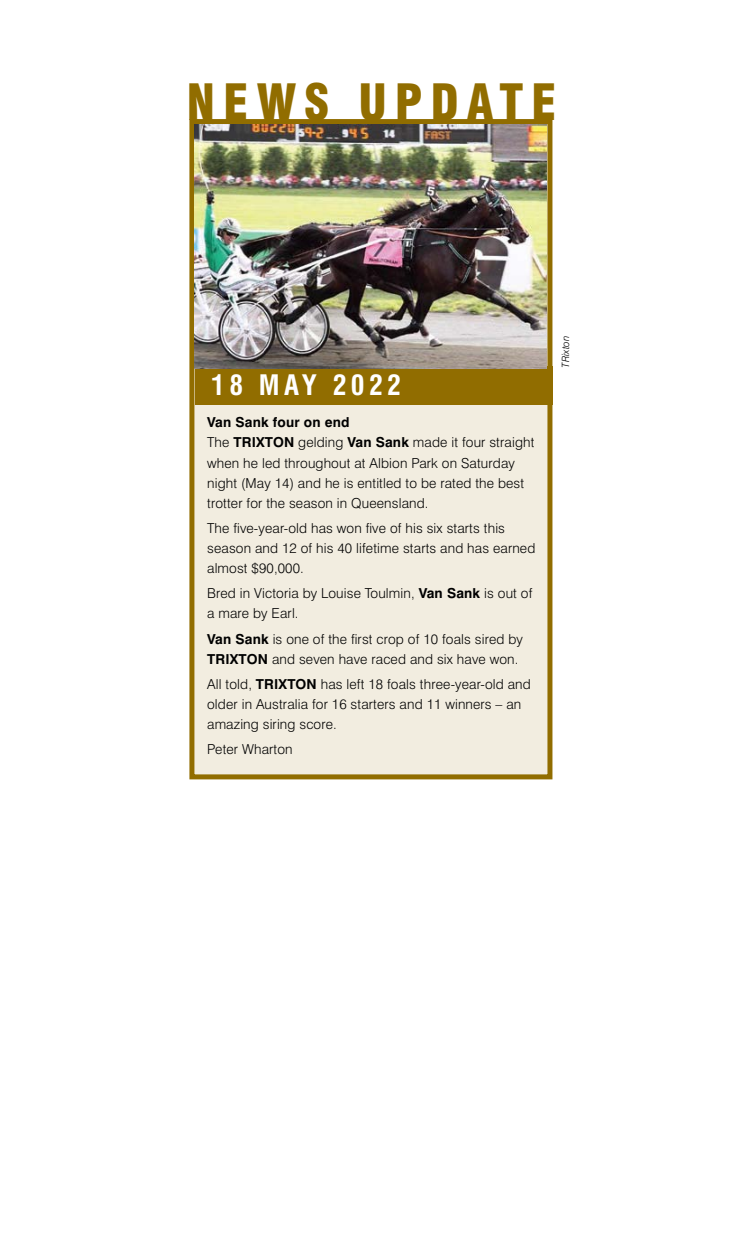
<style>
.page{position:relative;width:745px;height:1241px;background:#fff}
.page>*{position:absolute;margin:0;border:0;box-sizing:border-box;transform-origin:0 0}
.t1{font:900 condensed 48.75px "Swiss 721 BT";letter-spacing:.16em;color:#916d00}
.t2{font:700 condensed 27.5px "Swiss 721 BT";letter-spacing:.16em;color:#fff}
.t3{font:300 13.75px/20px "Swiss 721 BT";letter-spacing:.01em;color:#000}
.t4{font:italic 300 10px "Swiss 721 BT";letter-spacing:.005em;color:#000}
.s1{font-weight:700}
</style>
<div class="page">
<div style="left:189px;top:119px;width:363px;height:660px;background:#f2ede0;border:5px solid #916d00"></div>
<div style="left:195px;top:365px;width:357px;height:39px;background:#916d00"></div>
<img style="left:195px;top:124px;width:351px;height:244px">
<h1 class="t1" style="left:186px;top:73px;width:371px">NEWS UPDATE</h1>
<h2 class="t2" style="left:211px;top:369px;width:191px">18 MAY 2022</h2>
<p class="t3" style="left:207px;top:412px;width:328px"><span class="s1">Van Sank four on end<br></span>The <span class="s1">TRIXTON</span> gelding <span class="s1">Van Sank</span> made it four straight when he led throughout at Albion Park on Saturday night (May 14) and he is entitled to be rated the best trotter for the season in Queensland.</p>
<p class="t3" style="left:207px;top:518px;width:329px">The five-year-old has won five of his six starts this season and 12 of his 40 lifetime starts and has earned almost $90,000.</p>
<p class="t3" style="left:207px;top:583px;width:326px">Bred in Victoria by Louise Toulmin, <span class="s1">Van Sank</span> is out of a mare by Earl.</p>
<p class="t3" style="left:207px;top:628px;width:317px"><span class="s1">Van Sank</span> is one of the first crop of 10 foals sired by<br><span class="s1">TRIXTON</span> and seven have raced and six have won.</p>
<p class="t3" style="left:207px;top:673px;width:325px">All told, <span class="s1">TRIXTON</span> has left 18 foals three-year-old and older in Australia for 16 starters and 11 winners – an amazing siring score.</p>
<p class="t3" style="left:207px;top:739px;width:87px">Peter Wharton</p>
<p class="t4" style="left:559px;top:367px;width:33px;rotate:-90deg">TRixton</p>
</div>
